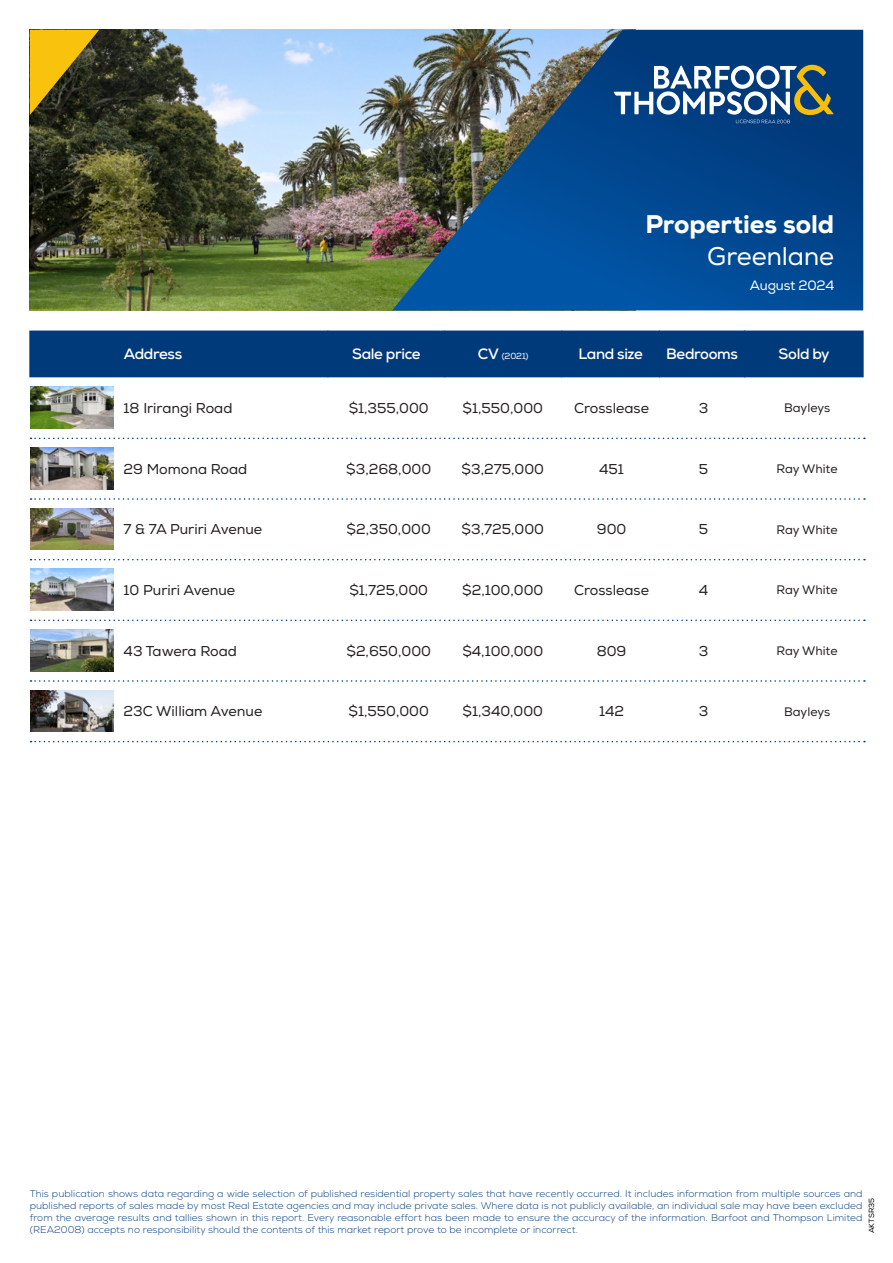
<style>
.page{position:relative;width:893px;height:1263px;background:#fff}
.page>*{position:absolute;margin:0;border:0;box-sizing:border-box;transform-origin:0 0}
.t1{font:800 25.5px "Nexa";color:#fff}
.t2{font:25.5px "Nexa";letter-spacing:-.01em;color:#fff}
.t3{font:700 15px "Nexa";letter-spacing:-.025em;color:#fff}
.t4{font:14.25px "Nexa";color:#231f20}
.t5{font:13.5px "Nexa";letter-spacing:-.015em;color:#fff}
.t6{font:12.3px "Nexa";color:#231f20}
.t7{font:300 9.75px/12px "Nexa";letter-spacing:.005em;color:#013a7b;text-align:justify}
.t8{font:8.7px "Nexa";color:#fff}
.t9{font:7.5px "Nexa";color:#000}
.s1{font-weight:700;font-size:15px}
</style>
<div class="page">
<img style="left:30px;top:30px;width:362px;height:280px">
<svg style="left:30px;top:30px;width:69px;height:85px"></svg>
<img style="left:392px;top:30px;width:471px;height:280px">
<div style="left:29px;top:331px;width:835px;height:46px;background:#013a7b"></div>
<hr style="left:328px;top:331px;width:1px;height:46px;background:#013a7b">
<hr style="left:445px;top:331px;width:1px;height:46px;background:#013a7b">
<hr style="left:561px;top:331px;width:1px;height:46px;background:#013a7b">
<hr style="left:659px;top:331px;width:1px;height:46px;background:#013a7b">
<hr style="left:744px;top:331px;width:1px;height:46px;background:#013a7b">
<svg style="left:614px;top:65px;width:220px;height:58px"></svg>
<svg style="left:31px;top:438px;width:834px;height:1px"></svg>
<img style="left:31px;top:387px;width:82px;height:42px">
<svg style="left:31px;top:498px;width:834px;height:2px"></svg>
<img style="left:31px;top:448px;width:82px;height:41px">
<svg style="left:31px;top:559px;width:834px;height:1px"></svg>
<img style="left:31px;top:508px;width:82px;height:42px">
<svg style="left:31px;top:619px;width:834px;height:2px"></svg>
<img style="left:31px;top:569px;width:82px;height:42px">
<svg style="left:31px;top:680px;width:834px;height:2px"></svg>
<img style="left:31px;top:629px;width:82px;height:42px">
<svg style="left:31px;top:741px;width:834px;height:1px"></svg>
<img style="left:31px;top:690px;width:82px;height:42px">
<h1 class="t1" style="left:645px;top:208px;width:190px">Properties sold</h1>
<h1 class="t2" style="left:707px;top:241px;width:128px">Greenlane</h1>
<h3 class="t5" style="left:750px;top:277px;width:86px">August 2024</h3>
<h2 class="t3" style="left:124px;top:344px;width:60px">Address</h2>
<h2 class="t3" style="left:352px;top:344px;width:70px">Sale price</h2>
<p class="t8" style="left:478px;top:350px;width:52px"><span class="s1">CV</span> (2021)</p>
<h2 class="t3" style="left:578px;top:344px;width:66px">Land size</h2>
<h2 class="t3" style="left:666px;top:344px;width:73px">Bedrooms</h2>
<h2 class="t3" style="left:779px;top:344px;width:53px">Sold by</h2>
<h3 class="t4" style="left:124px;top:400px;width:110px">18 Irirangi Road</h3>
<h3 class="t4" style="left:349px;top:400px;width:82px">$1,355,000</h3>
<h3 class="t4" style="left:463px;top:400px;width:82px">$1,550,000</h3>
<h3 class="t4" style="left:574px;top:400px;width:77px">Crosslease</h3>
<h3 class="t4" style="left:699px;top:400px;width:11px">3</h3>
<p class="t6" style="left:784px;top:401px;width:47px">Bayleys</p>
<h3 class="t4" style="left:124px;top:460px;width:125px">29 Momona Road</h3>
<h3 class="t4" style="left:346px;top:460px;width:86px">$3,268,000</h3>
<h3 class="t4" style="left:462px;top:460px;width:84px">$3,275,000</h3>
<h3 class="t4" style="left:599px;top:460px;width:26px">451</h3>
<h3 class="t4" style="left:699px;top:460px;width:11px">5</h3>
<p class="t6" style="left:776px;top:461px;width:63px">Ray White</p>
<h3 class="t4" style="left:124px;top:521px;width:140px">7 &amp; 7A Puriri Avenue</h3>
<h3 class="t4" style="left:347px;top:521px;width:86px">$2,350,000</h3>
<h3 class="t4" style="left:462px;top:521px;width:84px">$3,725,000</h3>
<h3 class="t4" style="left:597px;top:521px;width:31px">900</h3>
<h3 class="t4" style="left:699px;top:521px;width:11px">5</h3>
<p class="t6" style="left:776px;top:522px;width:63px">Ray White</p>
<h3 class="t4" style="left:124px;top:582px;width:113px">10 Puriri Avenue</h3>
<h3 class="t4" style="left:349px;top:582px;width:80px">$1,725,000</h3>
<h3 class="t4" style="left:462px;top:582px;width:83px">$2,100,000</h3>
<h3 class="t4" style="left:574px;top:582px;width:77px">Crosslease</h3>
<h3 class="t4" style="left:699px;top:582px;width:11px">4</h3>
<p class="t6" style="left:776px;top:583px;width:63px">Ray White</p>
<h3 class="t4" style="left:124px;top:642px;width:115px">43 Tawera Road</h3>
<h3 class="t4" style="left:346px;top:642px;width:86px">$2,650,000</h3>
<h3 class="t4" style="left:462px;top:642px;width:82px">$4,100,000</h3>
<h3 class="t4" style="left:597px;top:642px;width:31px">809</h3>
<h3 class="t4" style="left:699px;top:642px;width:11px">3</h3>
<p class="t6" style="left:776px;top:643px;width:63px">Ray White</p>
<h3 class="t4" style="left:124px;top:703px;width:140px">23C William Avenue</h3>
<h3 class="t4" style="left:349px;top:703px;width:82px">$1,550,000</h3>
<h3 class="t4" style="left:462px;top:703px;width:82px">$1,340,000</h3>
<h3 class="t4" style="left:599px;top:703px;width:27px">142</h3>
<h3 class="t4" style="left:699px;top:703px;width:11px">3</h3>
<p class="t6" style="left:784px;top:704px;width:47px">Bayleys</p>
<p class="t7" style="left:30px;top:1188px;width:834px">This publication shows data regarding a wide selection of published residential property sales that have recently occurred. It includes information from multiple sources and published reports of sales made by most Real Estate agencies and may include private sales. Where data is not publicly available, an individual sale may have been excluded from the average results and tallies shown in this report. Every reasonable effort has been made to ensure the accuracy of the information. Barfoot and Thompson Limited (REA2008) accepts no responsibility should the contents of this market report prove to be incomplete or incorrect.</p>
<p class="t9" style="left:867px;top:1233px;width:37px;rotate:-90deg">AKTSR35</p>
</div>
